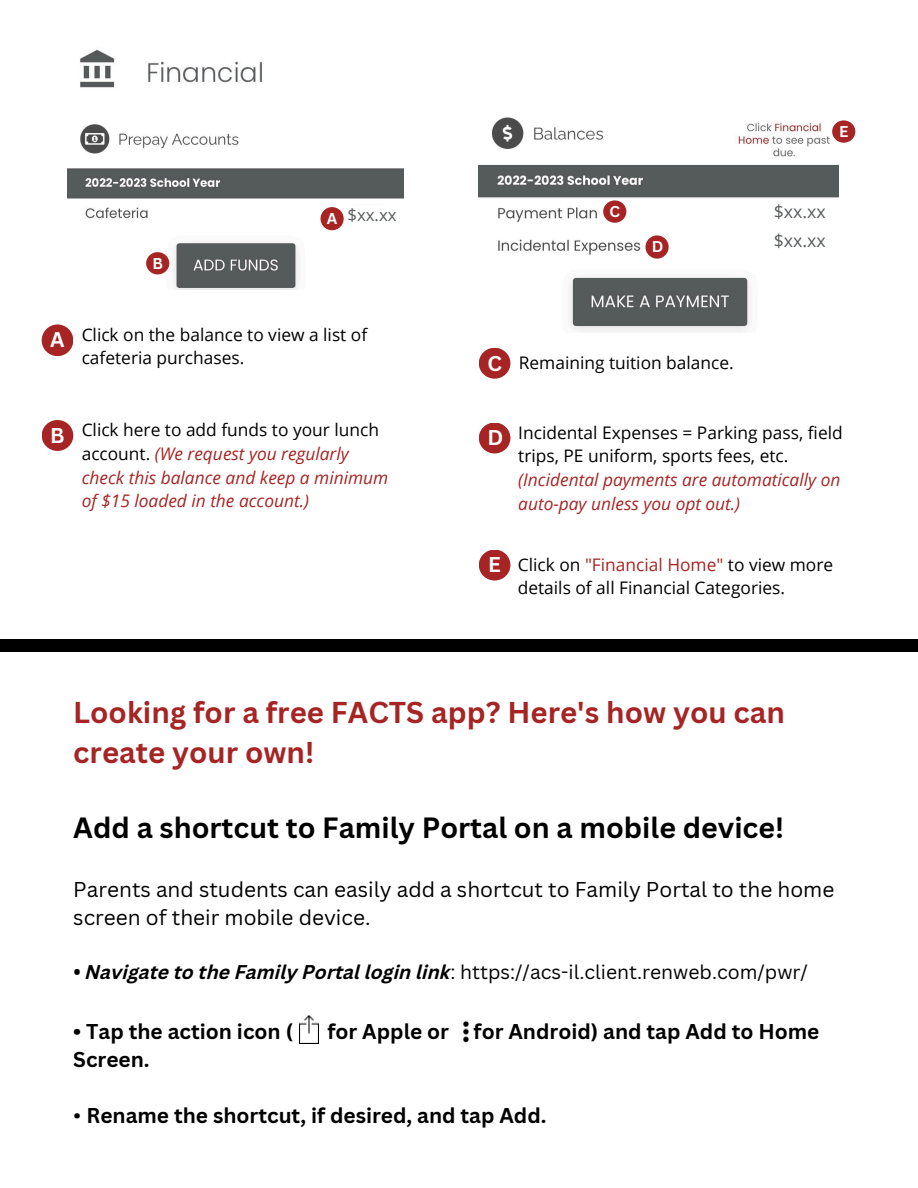
<style>
.page{position:relative;width:918px;height:1188px;background:#fff}
.page>*{position:absolute;margin:0;border:0;box-sizing:border-box;transform-origin:0 0}
.t1{font:700 29.4px/40.2px "Canva Sans";color:#a62424}
.t2{font:700 28.5px "Canva Sans";color:#000}
.t3{font:700 20.85px "Canva Sans";color:#000}
.t4{font:20.85px/28.2px "Canva Sans";color:#000}
.t5{font:700 20.85px "Canva Sans";color:#fff}
.t6{font:19.35px "Canva Sans";color:#000}
.t7{font:17.7px "Open Sans";color:#585b5c}
.t8{font:17.4px/23.7px "Open Sans";color:#000}
.t9{font:italic 17.4px/23.7px "Open Sans";color:#a62424}
.t10{font:16.8px "Open Sans";color:#585b5c}
.t11{font:700 15.15px "Canva Sans";color:#fff}
.s1{font-style:normal;color:#000}
.s2{font-style:italic;color:#a62424}
.s3{color:#a62424}
.s4{font-family:"Noto Sans";font-weight:700;font-style:italic}
.s5{font-weight:700;font-style:italic}
.s6{font-weight:400}
</style>
<div class="page">
<img style="left:80px;top:49px;width:183px;height:39px">
<img style="left:68px;top:124px;width:336px;height:166px">
<div style="left:315px;top:205px;width:82px;height:25px;background:#fff"></div>
<img style="left:479px;top:117px;width:360px;height:214px">
<div style="left:752px;top:205px;width:86px;height:50px;background:#fff"></div>
<div style="left:321px;top:207px;width:23px;height:23px;background:#a62424;border-radius:50%"></div>
<div style="left:42px;top:324px;width:31px;height:32px;background:#a62424;border-radius:50%"></div>
<div style="left:146px;top:252px;width:23px;height:22px;background:#a62424;border-radius:50%"></div>
<div style="left:42px;top:420px;width:31px;height:31px;background:#a62424;border-radius:50%"></div>
<div style="left:603px;top:200px;width:23px;height:23px;background:#a62424;border-radius:50%"></div>
<div style="left:645px;top:235px;width:24px;height:24px;background:#a62424;border-radius:50%"></div>
<div style="left:832px;top:120px;width:23px;height:23px;background:#a62424;border-radius:50%"></div>
<div style="left:479px;top:348px;width:31px;height:31px;background:#a62424;border-radius:50%"></div>
<div style="left:479px;top:423px;width:31px;height:30px;background:#a62424;border-radius:50%"></div>
<div style="left:479px;top:550px;width:31px;height:31px;background:#a62424;border-radius:50%"></div>
<img style="left:299px;top:1016px;width:19px;height:28px">
<img style="left:461px;top:1021px;width:8px;height:22px">
<div style="left:0;top:640px;width:918px;height:12px;background:#000"></div>
<p class="t11" style="left:839px;top:121px;width:11px">E</p>
<p class="t11" style="left:152px;top:253px;width:12px">B</p>
<p class="t11" style="left:327px;top:207px;width:12px">A</p>
<p class="t10" style="left:347px;top:203px;width:51px">$xx.xx</p>
<p class="t7" style="left:774px;top:199px;width:54px">$xx.xx</p>
<p class="t7" style="left:774px;top:228px;width:54px">$xx.xx</p>
<p class="t11" style="left:609px;top:201px;width:12px">C</p>
<p class="t11" style="left:652px;top:236px;width:13px">D</p>
<p class="t5" style="left:50px;top:325px;width:16px">A</p>
<p class="t8" style="left:82px;top:322px;width:287px">Click on the balance to view a list of cafeteria purchases.</p>
<p class="t5" style="left:50px;top:421px;width:16px">B</p>
<p class="t9" style="left:82px;top:418px;width:308px"><span class="s1">Click here to add funds to your lunch account.</span> (We request you regularly check this balance and keep a minimum of $15 loaded in the account.)</p>
<p class="t5" style="left:487px;top:348px;width:16px">C</p>
<p class="t8" style="left:519px;top:351px;width:216px">Remaining tuition balance.</p>
<p class="t5" style="left:487px;top:423px;width:17px">D</p>
<p class="t8" style="left:518px;top:420px;width:326px">Incidental Expenses = Parking pass, field trips, PE uniform, sports fees, etc. <span class="s2">(Incidental payments are automatically on auto-pay unless you opt out.)</span></p>
<p class="t5" style="left:488px;top:550px;width:14px">E</p>
<p class="t8" style="left:518px;top:552px;width:317px">Click on <span class="s3">"Financial Home"</span> to view more details of all Financial Categories.</p>
<h1 class="t1" style="left:73px;top:691px;width:713px">Looking for a free FACTS app? Here's how you can create your own!</h1>
<p class="t2" style="left:73px;top:807px;width:712px">Add a shortcut to Family Portal on a mobile device!</p>
<p class="t4" style="left:73px;top:875px;width:763px">Parents and students can easily add a shortcut to Family Portal to the home screen of their mobile device.</p>
<p class="t6" style="left:73px;top:959px;width:736px"><span class="s4">•</span> <span class="s5">Navigate to the Family Portal login link</span>: https://acs-il.client.renweb.com/pwr/</p>
<p class="t3" style="left:73px;top:1017px;width:221px">• Tap the action icon (</p>
<p class="t3" style="left:327px;top:1017px;width:493px">for Apple or for Android) and tap Add to Home</p>
<p class="t3" style="left:73px;top:1045px;width:78px">Screen.</p>
<h1 class="t3" style="left:73px;top:1101px;width:475px"><span class="s6">•</span> Rename the shortcut, if desired, and tap Add.</h1>
</div>
